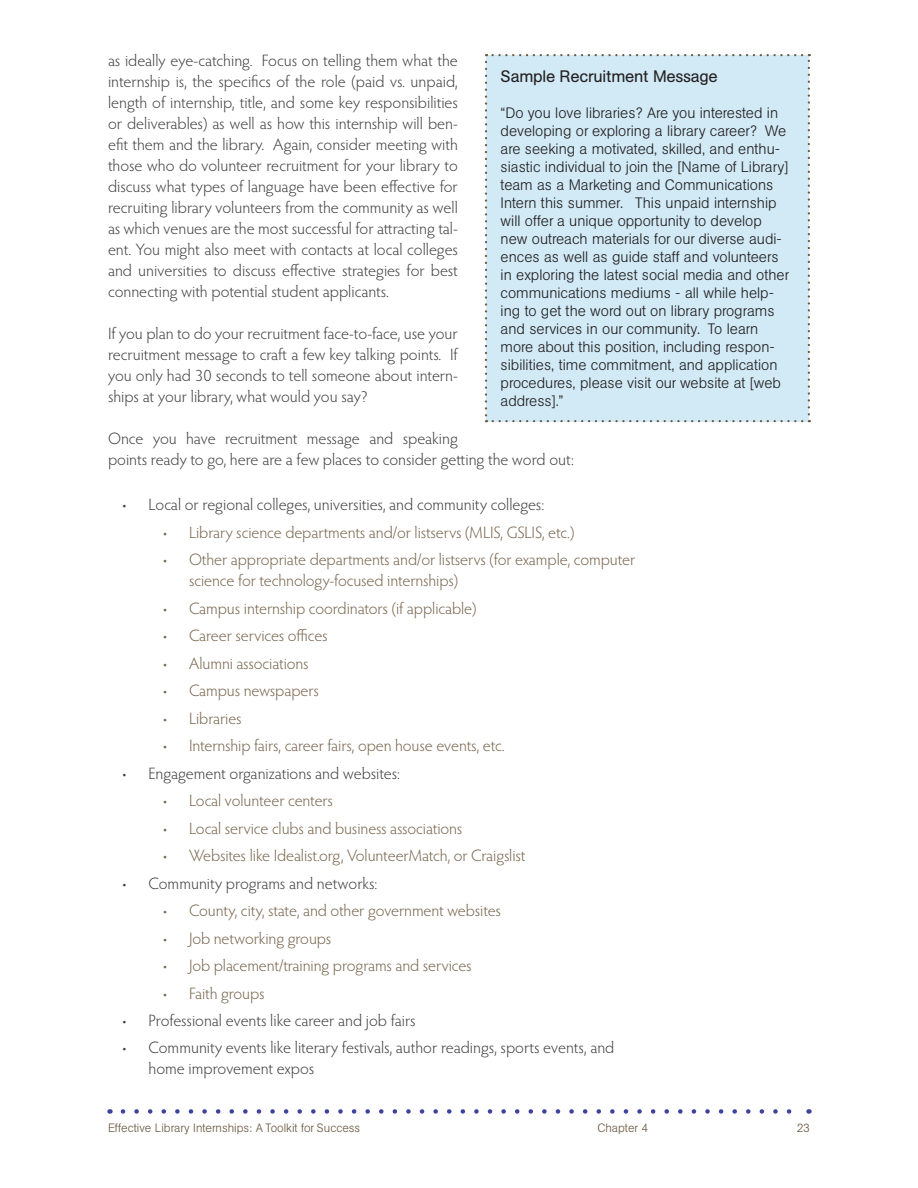
<style>
.page{position:relative;width:918px;height:1188px;background:#fff}
.page>*{position:absolute;margin:0;border:0;box-sizing:border-box;transform-origin:0 0}
.t1{font:300 16.5px/21px "Hypatia Sans Pro";color:#3e3e3f;text-align:justify}
.t2{font:300 16.5px/21px "Hypatia Sans Pro";letter-spacing:-.005em;color:#76634b}
.Sidebar_heading{font:16.5px "AG Book BQ";letter-spacing:-.015em;color:#231f20}
.Sidebar_text{font:300 15px/18px "AG Book BQ";color:#231f20}
.t3{font:300 12px "AG Book BQ";color:#6a583f}
</style>
<div class="page">
<svg style="left:123px;top:1109px;width:669px;height:5px"></svg>
<div style="left:486px;top:55px;width:323px;height:366px;background:#d1eaf6"></div>
<svg style="left:485px;top:62px;width:2px;height:360px"></svg>
<svg style="left:493px;top:420px;width:317px;height:2px"></svg>
<svg style="left:808px;top:54px;width:2px;height:360px"></svg>
<svg style="left:486px;top:54px;width:316px;height:2px"></svg>
<p class="t1" style="left:108px;top:50px;width:351px">as ideally eye-catching. Focus on telling them what the internship is, the specifics of the role (paid vs. unpaid, length of internship, title, and some key responsibilities or deliverables) as well as how this internship will ben&shy;efit them and the library. Again, consider meeting with those who do volunteer recruitment for your library to discuss what types of language have been effective for recruiting library volunteers from the community as well as which venues are the most successful for attracting tal&shy;ent. You might also meet with contacts at local colleges and universities to discuss effective strategies for best connecting with potential student applicants.</p>
<p class="t1" style="left:108px;top:323px;width:351px">If you plan to do your recruitment face-to-face, use your recruitment message to craft a few key talking points. If you only had 30 seconds to tell someone about intern&shy;ships at your library, what would you say?</p>
<p class="t1" style="left:108px;top:428px;width:467px">Once you have recruitment message and speaking<br>points ready to go, here are a few places to consider getting the word out:</p>
<p class="t1" style="left:122px;top:494px;width:424px">• Local or regional colleges, universities, and community colleges:</p>
<p class="t2" style="left:162px;top:521px;width:414px">• Library science departments and/or listservs (MLIS, GSLIS, etc.)</p>
<p class="t2" style="left:189px;top:549px;width:448px;text-indent:-27px">• Other appropriate departments and/or listservs (for example, computer science for technology-focused internships)</p>
<p class="t2" style="left:162px;top:597px;width:316px">• Campus internship coordinators (if applicable)</p>
<p class="t2" style="left:162px;top:625px;width:167px">• Career services offices</p>
<p class="t2" style="left:162px;top:652px;width:148px">• Alumni associations</p>
<p class="t2" style="left:162px;top:680px;width:158px">• Campus newspapers</p>
<p class="t2" style="left:162px;top:707px;width:81px">• Libraries</p>
<p class="t2" style="left:162px;top:735px;width:344px">• Internship fairs, career fairs, open house events, etc.</p>
<p class="t1" style="left:122px;top:762px;width:280px">• Engagement organizations and websites:</p>
<p class="t2" style="left:162px;top:790px;width:173px">• Local volunteer centers</p>
<p class="t2" style="left:162px;top:817px;width:302px">• Local service clubs and business associations</p>
<p class="t2" style="left:162px;top:845px;width:365px">• Websites like Idealist.org, VolunteerMatch, or Craigslist</p>
<p class="t1" style="left:122px;top:872px;width:257px">• Community programs and networks:</p>
<p class="t2" style="left:162px;top:900px;width:340px">• County, city, state, and other government websites</p>
<p class="t2" style="left:162px;top:927px;width:171px">• Job networking groups</p>
<p class="t2" style="left:162px;top:955px;width:311px">• Job placement/training programs and services</p>
<p class="t2" style="left:162px;top:982px;width:104px">• Faith groups</p>
<p class="t1" style="left:122px;top:1010px;width:296px">• Professional events like career and job fairs</p>
<p class="t1" style="left:148px;top:1037px;width:467px;text-indent:-27px">• Community events like literary festivals, author readings, sports events, and home improvement expos</p>
<p class="Sidebar_heading" style="left:501px;top:67px;width:219px">Sample Recruitment Message</p>
<p class="Sidebar_text" style="left:501px;top:104px;width:290px">“Do you love libraries? Are you interested in developing or exploring a library career? We are seeking a motivated, skilled, and enthu&shy;siastic individual to join the [Name of Library] team as a Marketing and Communications Intern this summer. This unpaid internship will offer a unique opportunity to develop new outreach materials for our diverse audi&shy;ences as well as guide staff and volunteers in exploring the latest social media and other communications mediums - all while help&shy;ing to get the word out on library programs and services in our community. To learn more about this position, including respon&shy;sibilities, time commitment, and application procedures, please visit our website at [web address].”</p>
<p class="t3" style="left:108px;top:1120px;width:254px">Effective Library Internships: A Toolkit for Success</p>
<p class="t3" style="left:597px;top:1120px;width:53px">Chapter 4</p>
<p class="t3" style="left:797px;top:1120px;width:15px">23</p>
</div>
